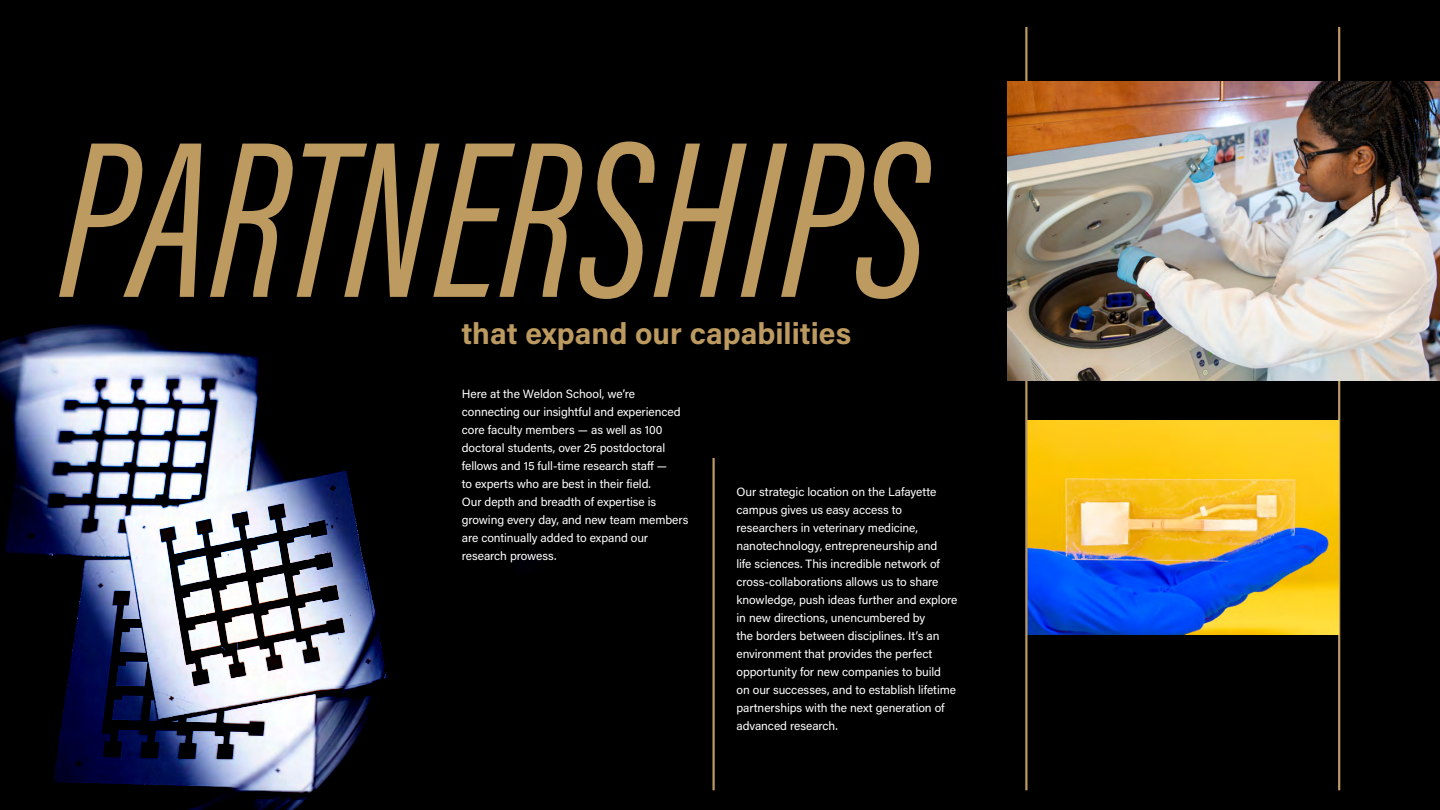
<style>
.page{position:relative;width:1440px;height:810px;background:#000}
.page>*{position:absolute;margin:0;border:0;box-sizing:border-box;transform-origin:0 0}
.t1{font:italic 229.5px "Acumin Pro Extra Cond";letter-spacing:.01em;color:#bc9a60}
.t2{font:700 30px "Acumin Pro";color:#bc9a60}
.t3{font:12px/18px "Acumin Pro";letter-spacing:-.005em;color:#fff}
</style>
<div class="page">
<img style="left:0;top:323px;width:408px;height:487px">
<hr style="left:1338px;top:27px;width:2px;height:763px;background:#bc9a60">
<hr style="left:712px;top:458px;width:3px;height:332px;background:#bc9a60">
<img style="left:1028px;top:421px;width:310px;height:214px">
<hr style="left:1025px;top:27px;width:3px;height:763px;background:#bc9a60">
<img style="left:1007px;top:81px;width:433px;height:299px">
<h1 class="t1" style="left:59px;top:81px;width:870px">PARTNERSHIPS</h1>
<h2 class="t2" style="left:461px;top:312px;width:391px">that expand our capabilities</h2>
<p class="t3" style="left:462px;top:384px;width:228px">Here at the Weldon School, we’re connecting our insightful and experienced core faculty members — as well as 100 doctoral students, over 25 postdoctoral fellows and 15 full-time research staff —<br>to experts who are best in their field.<br>Our depth and breadth of expertise is growing every day, and new team members are continually added to expand our research prowess.</p>
<p class="t3" style="left:737px;top:482px;width:223px">Our strategic location on the Lafayette campus gives us easy access to researchers in veterinary medicine, nanotechnology, entrepreneurship and<br>life sciences. This incredible network of cross-collaborations allows us to share knowledge, push ideas further and explore in new directions, unencumbered by<br>the borders between disciplines. It’s an environment that provides the perfect opportunity for new companies to build<br>on our successes, and to establish lifetime partnerships with the next generation of advanced research.</p>
</div>
